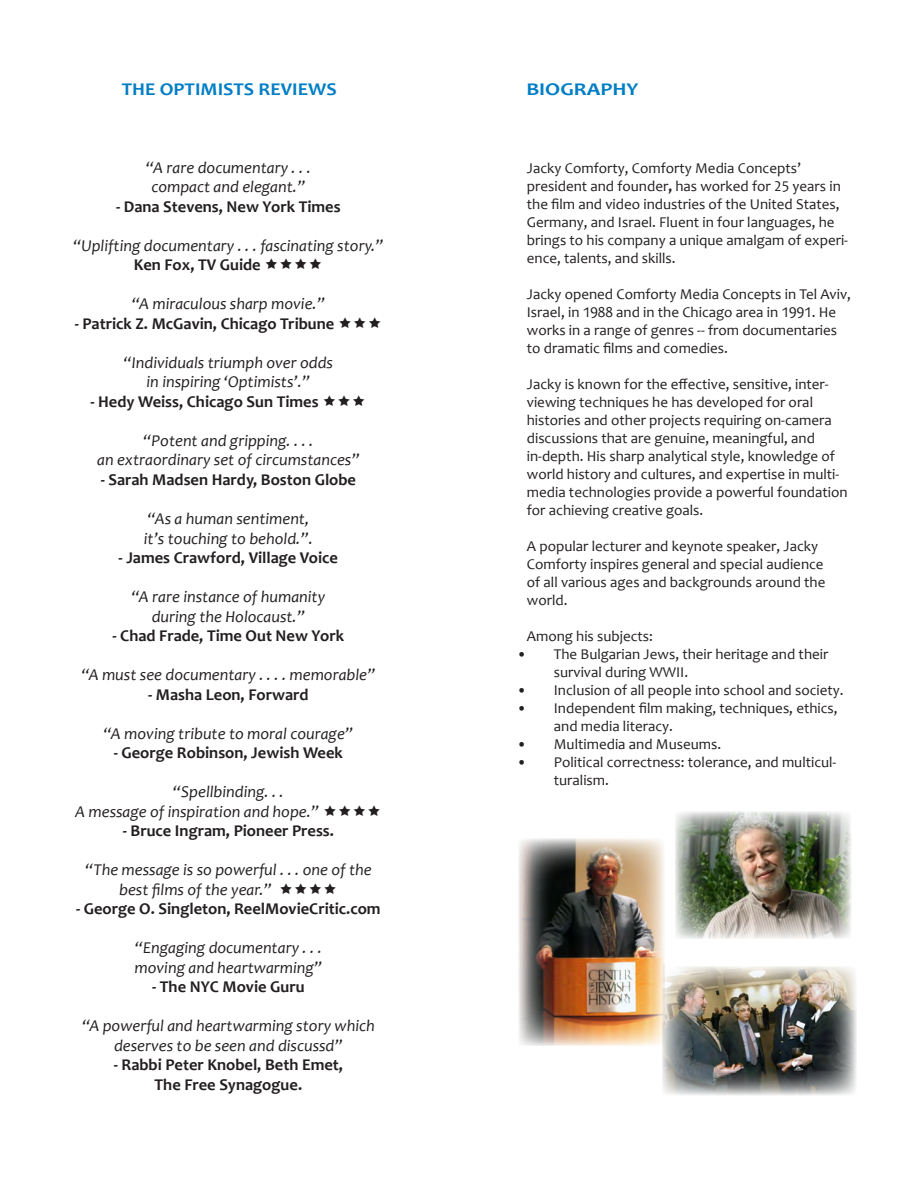
<style>
.page{position:relative;width:918px;height:1188px;background:#fff}
.page>*{position:absolute;margin:0;border:0;box-sizing:border-box;transform-origin:0 0}
.PageMaker_Defaults{font:700 18px "Candara";color:#007ec5;scale:1.1 1}
.PageMaker_Defaults-2{font:700 18px "Candara";color:#007ec5;scale:1.2 1}
.t1{font:italic 16.5px/19.5px "Candara";color:#231f20;text-align:center}
.t2{font:700 16.5px/19.5px "Candara";color:#231f20;text-align:center}
.t3{font:15px/18px "Candara";color:#231f20}
.s1{font-weight:700;font-style:normal}
.s2{font-weight:700}
</style>
<div class="page">
<img style="left:675px;top:811px;width:176px;height:128px">
<img style="left:518px;top:838px;width:147px;height:208px">
<img style="left:662px;top:966px;width:194px;height:129px">
<p class="PageMaker_Defaults" style="left:122px;top:79px;width:197px">THE OPTIMISTS REVIEWS</p>
<p class="t1" style="left:146px;top:158px;width:166px">“A rare documentary . . . compact and elegant.”</p>
<p class="t2" style="left:116px;top:197px;width:226px">- Dana Stevens, New York Times</p>
<p class="t1" style="left:134px;top:236px;width:251px;text-align:left;text-indent:-61px">“Uplifting documentary . . . fascinating story.”<br><span class="s1">Ken Fox, TV Guide</span></p>
<p class="t1" style="left:132px;top:294px;width:195px">“A miraculous sharp movie.”</p>
<p class="t2" style="left:75px;top:314px;width:261px">- Patrick Z. McGavin, Chicago Tribune</p>
<p class="t1" style="left:124px;top:353px;width:211px">“Individuals triumph over odds in inspiring ‘Optimists’.”</p>
<p class="t2" style="left:90px;top:392px;width:230px">- Hedy Weiss, Chicago Sun Times</p>
<p class="t1" style="left:97px;top:431px;width:264px">“Potent and gripping. . . .<br>an extraordinary set of circumstances”</p>
<p class="t2" style="left:101px;top:470px;width:257px">- Sarah Madsen Hardy, Boston Globe</p>
<p class="t1" style="left:144px;top:509px;width:170px;text-align:left">“As a human sentiment, it’s touching to behold.”.</p>
<p class="t2" style="left:119px;top:548px;width:221px">- James Crawford, Village Voice</p>
<p class="t1" style="left:132px;top:587px;width:195px">“A rare instance of humanity during the Holocaust.”</p>
<p class="t2" style="left:113px;top:626px;width:233px">- Chad Frade, Time Out New York</p>
<p class="t1" style="left:81px;top:665px;width:296px">“A must see documentary . . . . memorable”</p>
<p class="t2" style="left:148px;top:684px;width:162px">- Masha Leon, Forward</p>
<p class="t1" style="left:104px;top:723px;width:251px">“A moving tribute to moral courage”</p>
<p class="t2" style="left:114px;top:743px;width:231px">- George Robinson, Jewish Week</p>
<p class="t1" style="left:75px;top:782px;width:245px;text-align:left;text-indent:98px">“Spellbinding. . .<br>A message of inspiration and hope.”</p>
<p class="t2" style="left:123px;top:821px;width:213px">- Bruce Ingram, Pioneer Press.</p>
<p class="t1" style="left:119px;top:860px;width:254px;text-align:left;text-indent:-34px">“The message is so powerful . . . one of the best films of the year.”</p>
<p class="t2" style="left:76px;top:899px;width:306px">- George O. Singleton, ReelMovieCritic.com</p>
<p class="t1" style="left:135px;top:938px;width:189px;text-align:left">“Engaging documentary . . . moving and heartwarming”</p>
<p class="t2" style="left:152px;top:977px;width:154px">- The NYC Movie Guru</p>
<p class="t1" style="left:82px;top:1016px;width:294px">“A powerful and heartwarming story which deserves to be seen and discussd”</p>
<p class="t2" style="left:114px;top:1055px;width:231px">- Rabbi Peter Knobel, Beth Emet,<br>The Free Synagogue.</p>
<p class="PageMaker_Defaults-2" style="left:526px;top:78px;width:95px">BIOGRAPHY</p>
<p class="t3" style="left:527px;top:159px;width:323px">Jacky Comforty, Comforty Media Concepts’ president and founder<span class="s2">,</span> has worked for 25 years in the film and video industries of the United States, Germany, and Israel. Fluent in four languages, he brings to his company a unique amalgam of experi&shy;ence, talents, and skills.</p>
<p class="t3" style="left:527px;top:285px;width:326px">Jacky opened Comforty Media Concepts in Tel Aviv, Israel, in 1988 and in the Chicago area in 1991. He works in a range of genres -- from documentaries to dramatic films and comedies.</p>
<p class="t3" style="left:527px;top:375px;width:322px">Jacky is known for the effective, sensitive, inter&shy;viewing techniques he has developed for oral histories and other projects requiring on-camera discussions that are genuine, meaningful, and in-depth. His sharp analytical style, knowledge of world history and cultures, and expertise in multi&shy;media technologies provide a powerful foundation for achieving creative goals.</p>
<p class="t3" style="left:527px;top:537px;width:300px">A popular lecturer and keynote speaker, Jacky Comforty inspires general and special audience of all various ages and backgrounds around the world.</p>
<p class="t3" style="left:527px;top:627px;width:128px">Among his subjects:</p>
<p class="t3" style="left:554px;top:645px;width:276px;text-indent:-37px">• The Bulgarian Jews, their heritage and their survival during WWII.</p>
<p class="t3" style="left:517px;top:681px;width:328px">• Inclusion of all people into school and society.</p>
<p class="t3" style="left:554px;top:699px;width:285px;text-indent:-37px">• Independent film making, techniques, ethics, and media literacy.</p>
<p class="t3" style="left:517px;top:735px;width:206px">• Multimedia and Museums.</p>
<p class="t3" style="left:554px;top:753px;width:284px;text-indent:-37px">• Political correctness: tolerance, and multicul&shy;turalism.</p>
</div>
